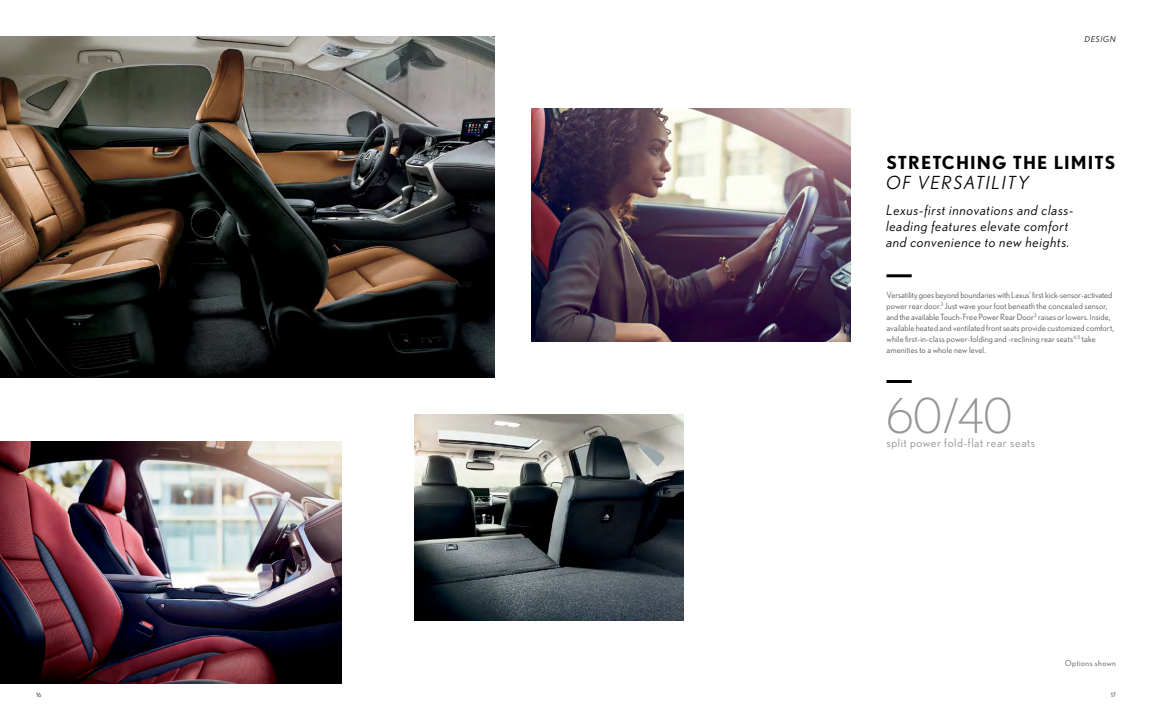
<style>
.page{position:relative;width:1152px;height:720px;background:#fff}
.page>*{position:absolute;margin:0;border:0;box-sizing:border-box;transform-origin:0 0}
._1c__50K_Large___Typ{font:300 48px "Nobel";color:#939598}
.t1{font:700 18px/20px "Nobel";letter-spacing:.06em;color:#000}
._1b__Subhead__italic{font:italic 14px/16px "Nobel";letter-spacing:.05em;color:#000}
._1c__50K_Subhead{font:12px "Nobel";letter-spacing:.05em;color:#939598}
._1d__Body_Copy{font:8.5px/11px "Nobel";letter-spacing:.01em;color:#58595b}
._1g__Cutline{font:8px "Nobel";letter-spacing:.06em;color:#58595b}
._1e__Section_Headine{font:italic 8px "Nobel";letter-spacing:.1em;color:#000}
.t2{font:6px "Nobel";color:#58595b}
.s1{font-weight:400;font-style:italic}
</style>
<div class="page">
<img style="left:0;top:36px;width:495px;height:342px">
<img style="left:0;top:441px;width:342px;height:243px">
<img style="left:531px;top:108px;width:319px;height:234px">
<img style="left:414px;top:414px;width:270px;height:207px">
<hr style="left:886px;top:274px;width:26px;height:3px;background:#000">
<hr style="left:886px;top:380px;width:26px;height:3px;background:#000">
<p class="_1e__Section_Headine" style="left:1085px;top:34px;width:33px">DESIGN</p>
<p class="t1" style="left:886px;top:152px;width:230px">STRETCHING THE LIMITS<br><span class="s1">OF VERSATILITY</span></p>
<p class="_1b__Subhead__italic" style="left:886px;top:202px;width:189px">Lexus-first innovations and class&shy;leading features elevate comfort and convenience to new heights.</p>
<p class="_1d__Body_Copy" style="left:886px;top:289px;width:229px">Versatility goes beyond boundaries with Lexus’ first kick-sensor-activated power rear door.<sup>3</sup> Just wave your foot beneath the concealed sensor, and the available Touch-Free Power Rear Door<sup>3</sup> raises or lowers. Inside, available heated and ventilated front seats provide customized comfort, while first-in-class power-folding and -reclining rear seats<sup>4,5</sup> take amenities to a whole new level.</p>
<p class="_1c__50K_Large___Typ" style="left:886px;top:388px;width:127px">60/40</p>
<p class="_1c__50K_Subhead" style="left:886px;top:436px;width:150px">split power fold-flat rear seats</p>
<p class="_1g__Cutline" style="left:1065px;top:659px;width:52px">Options shown</p>
<p class="t2" style="left:36px;top:692px;width:7px">16</p>
<p class="t2" style="left:1111px;top:692px;width:7px">17</p>
</div>
